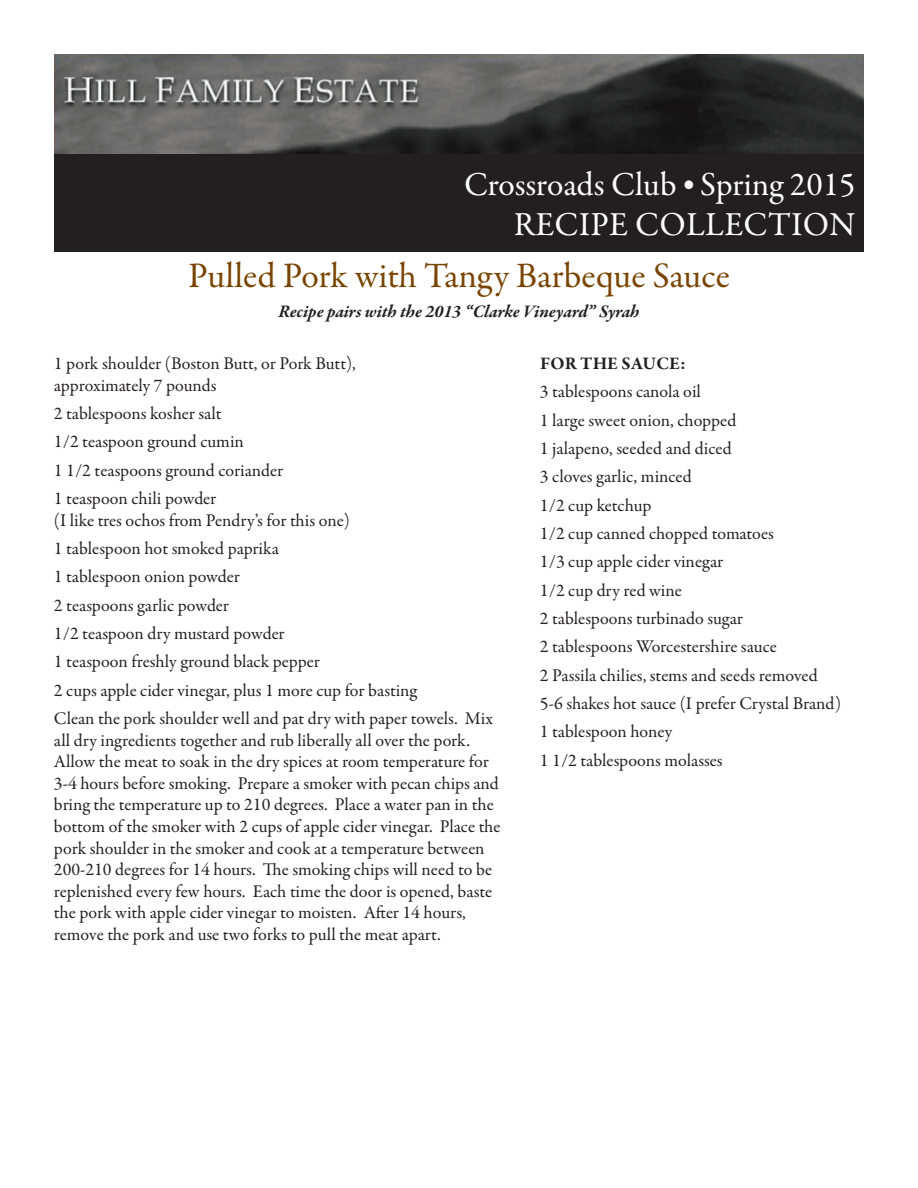
<style>
.page{position:relative;width:918px;height:1188px;background:#fff}
.page>*{position:absolute;margin:0;border:0;box-sizing:border-box;transform-origin:0 0}
.t1{font:36px "Garamond Premr Pro";letter-spacing:-.005em;color:#794400}
.t2{font:33.75px/40.5px "Garamond Premr Pro";color:#fff;text-align:right}
.t3{font:18px/28.3px "Garamond Premr Pro";color:#231f20}
.t4{font:italic 700 18px "Garamond Premr Pro";letter-spacing:-.005em;color:#231f20}
.t5{font:700 18px "Garamond Premr Pro";letter-spacing:.025em;color:#231f20}
.s1{font-size:27px}
</style>
<div class="page">
<img style="left:54px;top:54px;width:810px;height:100px">
<div style="left:54px;top:154px;width:810px;height:98px;background:#231f20"></div>
<h2 class="t2" style="left:464px;top:165px;width:393px">Crossroads Club <span class="s1">•</span> Spring 2015<br>RECIPE COLLECTION</h2>
<h1 class="t1" style="left:188px;top:254px;width:543px">Pulled Pork with Tangy Barbeque Sauce</h1>
<p class="t4" style="left:278px;top:300px;width:363px">Recipe pairs with the 2013 “Clarke Vineyard” Syrah</p>
<p class="t3" style="left:54px;top:353px;width:303px;line-height:21.6px">1 pork shoulder (Boston Butt, or Pork Butt), approximately 7 pounds</p>
<p class="t3" style="left:54px;top:399px;width:231px">2 tablespoons kosher salt<br>1/2 teaspoon ground cumin<br>1 1/2 teaspoons ground coriander<br>1 teaspoon chili powder</p>
<p class="t3" style="left:54px;top:506px;width:441px">(I like tres ochos from Pendry’s for this one)<br>1 tablespoon hot smoked paprika<br>1 tablespoon onion powder<br>2 teaspoons garlic powder<br>1/2 teaspoon dry mustard powder<br>1 teaspoon freshly ground black pepper<br>2 cups apple cider vinegar, plus 1 more cup for basting<br>Clean the pork shoulder well and pat dry with paper towels. Mix</p>
<p class="t3" style="left:54px;top:730px;width:448px;line-height:21.6px">all dry ingredients together and rub liberally all over the pork.<br>Allow the meat to soak in the dry spices at room temperature for 3-4 hours before smoking. Prepare a smoker with pecan chips and bring the temperature up to 210 degrees. Place a water pan in the bottom of the smoker with 2 cups of apple cider vinegar. Place the pork shoulder in the smoker and cook at a temperature between 200-210 degrees for 14 hours. The smoking chips will need to be replenished every few hours. Each time the door is opened, baste the pork with apple cider vinegar to moisten. After 14 hours, remove the pork and use two forks to pull the meat apart.</p>
<p class="t5" style="left:540px;top:352px;width:147px">FOR THESAUCE :</p>
<p class="t3" style="left:540px;top:378px;width:303px">3 tablespoons canola oil<br>1 large sweet onion, chopped<br>1 jalapeno, seeded and diced<br>3 cloves garlic, minced<br>1/2 cup ketchup<br>1/2 cup canned chopped tomatoes<br>1/3 cup apple cider vinegar<br>1/2 cup dry red wine<br>2 tablespoons turbinado sugar<br>2 tablespoons Worcestershire sauce<br>2 Passila chilies, stems and seeds removed<br>5-6 shakes hot sauce (I prefer Crystal Brand)<br>1 tablespoon honey<br>1 1/2 tablespoons molasses</p>
</div>
